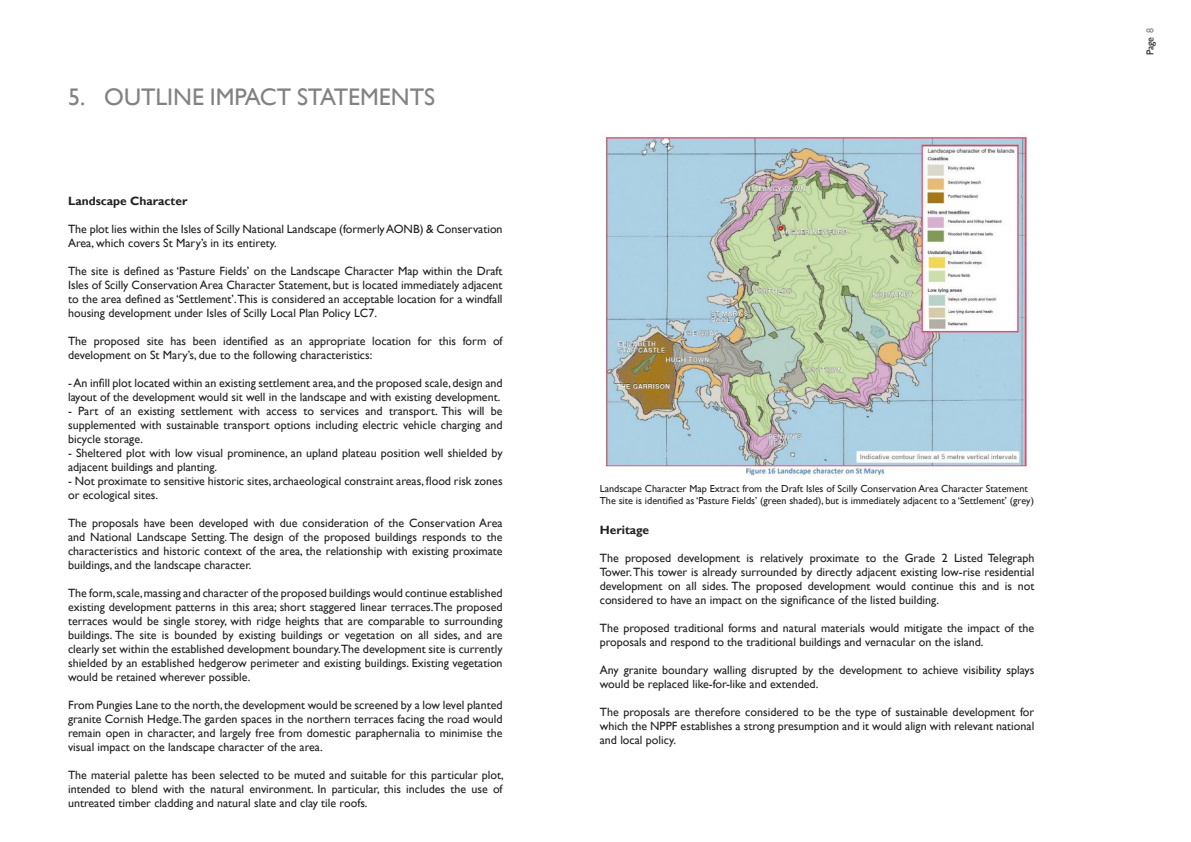
<style>
.page{position:relative;width:1191px;height:842px;background:#fff}
.page>*{position:absolute;margin:0;border:0;box-sizing:border-box;transform-origin:0 0}
._05_Heading_colour{font:24px "Gill Sans";color:#808285}
._05_Body_text_black{font:12px/14px "Gill Sans";color:#231f20;text-align:justify}
._05_Body_text_black-2{font:700 12px "Gill Sans";color:#231f20}
._05_Body_text_grey{font:10.2px "Gill Sans";color:#231f20}
.t1{font:10px "Gill Sans";color:#231f20}
.s1{color:#808285}
</style>
<div class="page">
<img style="left:605px;top:133px;width:423px;height:344px">
<svg style="left:778px;top:226px;width:5px;height:5px"></svg>
<p class="_05_Heading_colour" style="left:68px;top:83px;width:368px">5. OUTLINE IMPACT STATEMENTS</p>
<p class="_05_Body_text_black-2" style="left:68px;top:193px;width:121px">Landscape Character</p>
<p class="_05_Body_text_black" style="left:68px;top:222px;width:436px">The plot lies within the Isles of Scilly National Landscape (formerly AONB) &amp; Conservation<br>Area, which covers St Mary’s in its entirety.</p>
<p class="_05_Body_text_black" style="left:68px;top:264px;width:436px">The site is defined as ‘Pasture Fields’ on the Landscape Character Map within the Draft Isles of Scilly Conservation Area Character Statement, but is located immediately adjacent to the area defined as ‘Settlement’.This is considered an acceptable location for a windfall housing development under Isles of Scilly Local Plan Policy LC7.</p>
<p class="_05_Body_text_black" style="left:68px;top:334px;width:436px">The proposed site has been identified as an appropriate location for this form of development on St Mary’s, due to the following characteristics:</p>
<p class="_05_Body_text_black" style="left:68px;top:376px;width:436px">- An infill plot located within an existing settlement area, and the proposed scale, design and layout of the development would sit well in the landscape and with existing development.</p>
<p class="_05_Body_text_black" style="left:68px;top:404px;width:436px">- Part of an existing settlement with access to services and transport. This will be supplemented with sustainable transport options including electric vehicle charging and bicycle storage.</p>
<p class="_05_Body_text_black" style="left:68px;top:446px;width:436px">- Sheltered plot with low visual prominence, an upland plateau position well shielded by adjacent buildings and planting.</p>
<p class="_05_Body_text_black" style="left:68px;top:474px;width:436px">- Not proximate to sensitive historic sites, archaeological constraint areas, flood risk zones or ecological sites.</p>
<p class="_05_Body_text_black" style="left:68px;top:516px;width:436px">The proposals have been developed with due consideration of the Conservation Area and National Landscape Setting. The design of the proposed buildings responds to the characteristics and historic context of the area, the relationship with existing proximate buildings, and the landscape character.</p>
<p class="_05_Body_text_black" style="left:68px;top:586px;width:436px">The form, scale, massing and character of the proposed buildings would continue established existing development patterns in this area; short staggered linear terraces.The proposed terraces would be single storey, with ridge heights that are comparable to surrounding buildings. The site is bounded by existing buildings or vegetation on all sides, and are clearly set within the established development boundary.The development site is currently shielded by an established hedgerow perimeter and existing buildings. Existing vegetation would be retained wherever possible.</p>
<p class="_05_Body_text_black" style="left:68px;top:698px;width:436px">From Pungies Lane to the north, the development would be screened by a low level planted granite Cornish Hedge.The garden spaces in the northern terraces facing the road would remain open in character, and largely free from domestic paraphernalia to minimise the visual impact on the landscape character of the area.</p>
<p class="_05_Body_text_black" style="left:68px;top:768px;width:437px">The material palette has been selected to be muted and suitable for this particular plot, intended to blend with the natural environment. In particular, this includes the use of untreated timber cladding and natural slate and clay tile roofs.</p>
<p class="_05_Body_text_grey" style="left:600px;top:483px;width:429px">Landscape Character Map Extract from the Draft Isles of Scilly Conservation Area Character Statement</p>
<p class="_05_Body_text_grey" style="left:600px;top:495px;width:436px">The site is identified as ‘Pasture Fields’ (green shaded), but is immediately adjacent to a ‘Settlement’ (grey)</p>
<p class="_05_Body_text_black-2" style="left:600px;top:522px;width:51px">Heritage</p>
<p class="_05_Body_text_black" style="left:600px;top:551px;width:436px">The proposed development is relatively proximate to the Grade 2 Listed Telegraph Tower. This tower is already surrounded by directly adjacent existing low-rise residential development on all sides. The proposed development would continue this and is not considered to have an impact on the significance of the listed building.</p>
<p class="_05_Body_text_black" style="left:600px;top:621px;width:436px">The proposed traditional forms and natural materials would mitigate the impact of the proposals and respond to the traditional buildings and vernacular on the island.</p>
<p class="_05_Body_text_black" style="left:600px;top:663px;width:436px">Any granite boundary walling disrupted by the development to achieve visibility splays would be replaced like-for-like and extended.</p>
<p class="_05_Body_text_black" style="left:600px;top:705px;width:436px">The proposals are therefore considered to be the type of sustainable development for which the NPPF establishes a strong presumption and it would align with relevant national and local policy.</p>
<p class="t1" style="left:1144px;top:55px;width:28px;rotate:-90deg">Page <span class="s1">8</span></p>
</div>
